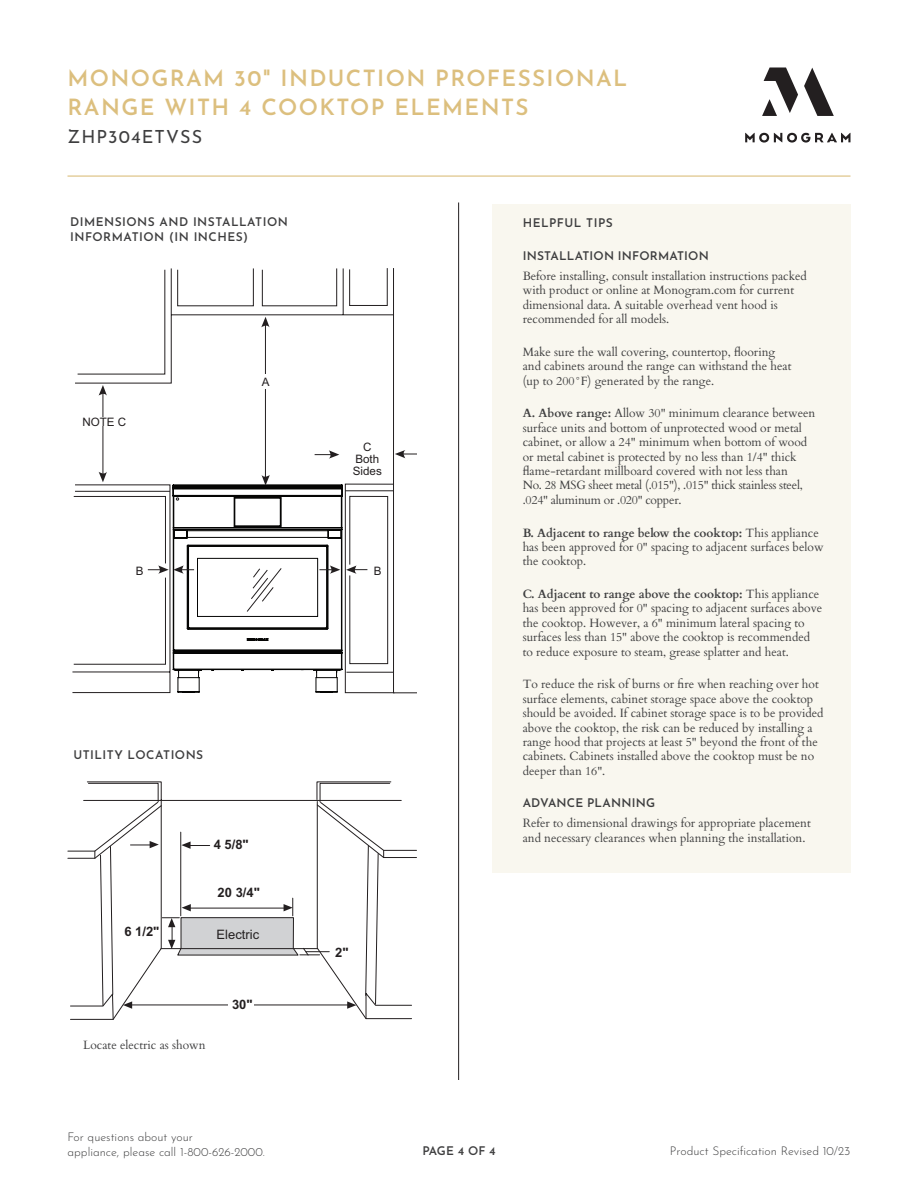
<style>
.page{position:relative;width:918px;height:1188px;background:#fff}
.page>*{position:absolute;margin:0;border:0;box-sizing:border-box;transform-origin:0 0}
.t1{font:600 22.5px/28.5px "Josefin Sans";letter-spacing:.06em;color:#dcbf7e}
.t2{font:18px "Josefin Sans";letter-spacing:.06em;color:#3e3e3f}
.t3{font:700 13.05px "Arial";color:#231f20}
.t4{font:13.05px "Arial";color:#231f20}
.t5{font:12px/14.4px "Cardo";color:#3e3e3f}
.t6{font:300 12px/14.4px "Josefin Sans";color:#3e3e3f}
.t7{font:600 12px "Josefin Sans";letter-spacing:.04em;color:#3e3e3f}
.t8{font:600 12px "Josefin Sans";letter-spacing:.015em;color:#3e3e3f}
.t9{font:11.55px/11.6px "Arial";color:#231f20;text-align:center}
.s1{font-weight:700}
</style>
<div class="page">
<hr style="left:458px;top:202px;width:1px;height:878px;background:#231f20">
<hr style="left:68px;top:176px;width:782px;height:1px;background:#dcbf7e">
<svg style="left:745px;top:68px;width:105px;height:75px"></svg>
<div style="left:492px;top:204px;width:358px;height:669px;background:#f9f7ef"></div>
<svg style="left:73px;top:373px;width:75px;height:292px"></svg>
<hr style="left:103px;top:390px;width:1px;height:87px;background:#231f20">
<svg style="left:99px;top:385px;width:8px;height:11px"></svg>
<svg style="left:99px;top:472px;width:8px;height:10px"></svg>
<div style="left:82px;top:417px;width:44px;height:9px;background:#fff"></div>
<div style="left:132px;top:563px;width:15px;height:14px;background:#fff"></div>
<svg style="left:148px;top:268px;width:269px;height:425px"></svg>
<svg style="left:68px;top:781px;width:349px;height:239px"></svg>
<h1 class="t1" style="left:68px;top:62px;width:561px">MONOGRAM 30" INDUCTION PROFESSIONAL<br>RANGE WITH 4 COOKTOP ELEMENTS</h1>
<h2 class="t2" style="left:68px;top:123px;width:136px">ZHP304ETVSS</h2>
<p class="t7" style="left:70px;top:213px;width:219px">DIMENSIONS AND INSTALLATION</p>
<p class="t7" style="left:523px;top:213px;width:92px">HELPFUL TIPS</p>
<p class="t7" style="left:70px;top:227px;width:179px">INFORMATION (IN INCHES)</p>
<p class="t9" style="left:82px;top:416px;width:45px">NOTE C</p>
<p class="t9" style="left:262px;top:376px;width:9px">A</p>
<p class="t9" style="left:353px;top:442px;width:31px">C<br>Both<br>Sides</p>
<p class="t9" style="left:136px;top:565px;width:9px">B</p>
<p class="t9" style="left:374px;top:565px;width:9px">B</p>
<p class="t7" style="left:73px;top:745px;width:131px">UTILITY LOCATIONS</p>
<p class="t3" style="left:214px;top:836px;width:37px">4 5/8"</p>
<p class="t3" style="left:218px;top:883px;width:44px">20 3/4"</p>
<p class="t3" style="left:124px;top:923px;width:37px">6 1/2"</p>
<p class="t4" style="left:217px;top:927px;width:44px">Electric</p>
<p class="t5" style="left:83px;top:1037px;width:124px">Locate electric as shown</p>
<p class="t3" style="left:232px;top:995px;width:22px">30"</p>
<p class="t6" style="left:68px;top:1129px;width:199px">For questions about your<br>appliance, please call 1-800-626-2000.</p>
<p class="t3" style="left:335px;top:944px;width:15px">2"</p>
<p class="t8" style="left:523px;top:247px;width:188px">INSTALLATION INFORMATION</p>
<p class="t5" style="left:523px;top:268px;width:286px">Before installing, consult installation instructions packed with product or online at Monogram.com for current dimensional data. A suitable overhead vent hood is recommended for all models.</p>
<p class="t5" style="left:523px;top:344px;width:270px">Make sure the wall covering, countertop, flooring and cabinets around the range can withstand the heat (up to 200°F) generated by the range.</p>
<p class="t5" style="left:523px;top:406px;width:294px"><span class="s1">A. Above range:</span> Allow 30" minimum clearance between surface units and bottom of unprotected wood or metal cabinet, or allow a 24" minimum when bottom of wood or metal cabinet is protected by no less than 1/4" thick flame-retardant millboard covered with not less than<br>No. 28 MSG sheet metal (.015"), .015" thick stainless steel, .024" aluminum or .020" copper.</p>
<p class="t5" style="left:523px;top:525px;width:302px"><span class="s1">B. Adjacent to range below the cooktop:</span> This appliance has been approved for 0" spacing to adjacent surfaces below the cooktop.</p>
<p class="t5" style="left:523px;top:586px;width:301px"><span class="s1">C. Adjacent to range above the cooktop:</span> This appliance has been approved for 0" spacing to adjacent surfaces above the cooktop. However, a 6" minimum lateral spacing to surfaces less than 15" above the cooktop is recommended to reduce exposure to steam, grease splatter and heat.</p>
<p class="t5" style="left:523px;top:677px;width:302px">To reduce the risk of burns or fire when reaching over hot surface elements, cabinet storage space above the cooktop should be avoided. If cabinet storage space is to be provided above the cooktop, the risk can be reduced by installing a range hood that projects at least 5" beyond the front of the cabinets. Cabinets installed above the cooktop must be no deeper than 16".</p>
<p class="t8" style="left:523px;top:794px;width:134px">ADVANCE PLANNING</p>
<p class="t5" style="left:523px;top:815px;width:290px">Refer to dimensional drawings for appropriate placement and necessary clearances when planning the installation.</p>
<p class="t7" style="left:422px;top:1142px;width:75px">PAGE 4 OF 4</p>
<p class="t6" style="left:670px;top:1142px;width:182px">Product Specification Revised 10/23</p>
</div>
